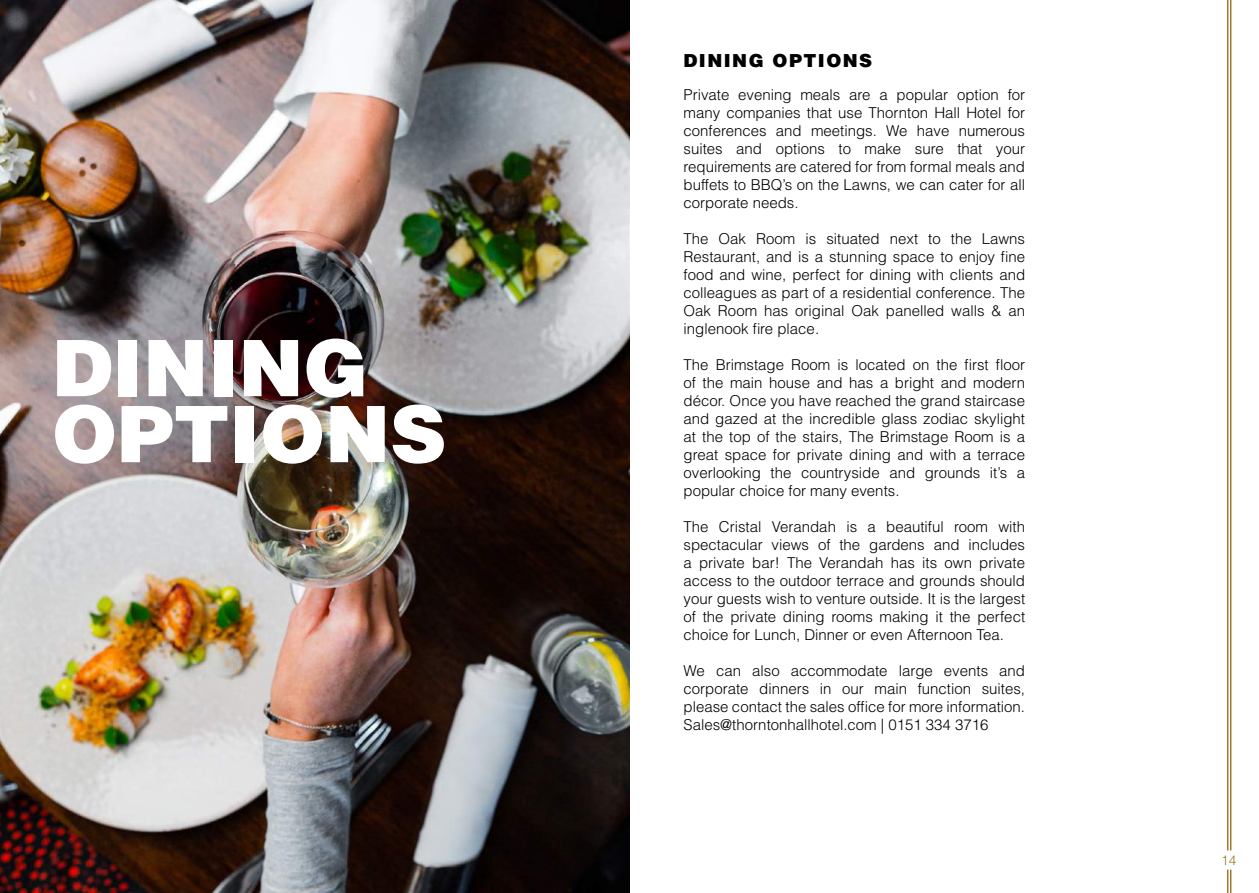
<style>
.page{position:relative;width:1259px;height:893px;background:#fff}
.page>*{position:absolute;margin:0;border:0;box-sizing:border-box;transform-origin:0 0}
.t1{font:900 78px/66px "Helvetica LT Std";color:#fff}
.t2{font:900 18px "Helvetica LT Std";letter-spacing:.08em;color:#000}
.t3{font:300 15px/18px "Helvetica LT Std";color:#000;text-align:justify}
.t4{font:300 13.5px "Helvetica LT Std";color:#9c782d}
</style>
<div class="page">
<img style="left:0;top:0;width:630px;height:893px">
<hr style="left:1230px;top:0;width:1px;height:850px;background:#9c782d">
<hr style="left:1227px;top:0;width:1px;height:850px;background:#9c782d">
<svg style="left:1227px;top:870px;width:4px;height:23px"></svg>
<h1 class="t1" style="left:52px;top:333px;width:396px">DINING<br>OPTIONS</h1>
<p class="t2" style="left:683px;top:49px;width:190px">DINING OPTIONS</p>
<p class="t3" style="left:683px;top:86px;width:343px">Private evening meals are a popular option for many companies that use Thornton Hall Hotel for conferences and meetings. We have numerous suites and options to make sure that your requirements are catered for from formal meals and buffets to BBQ’s on the Lawns, we can cater for all corporate needs.</p>
<p class="t3" style="left:683px;top:230px;width:343px">The Oak Room is situated next to the Lawns Restaurant, and is a stunning space to enjoy fine food and wine, perfect for dining with clients and colleagues as part of a residential conference. The Oak Room has original Oak panelled walls &amp; an inglenook fire place.</p>
<p class="t3" style="left:683px;top:356px;width:343px">The Brimstage Room is located on the first floor of the main house and has a bright and modern décor. Once you have reached the grand staircase and gazed at the incredible glass zodiac skylight at the top of the stairs, The Brimstage Room is a great space for private dining and with a terrace overlooking the countryside and grounds it’s a popular choice for many events.</p>
<p class="t3" style="left:683px;top:518px;width:343px">The Cristal Verandah is a beautiful room with spectacular views of the gardens and includes a private bar! The Verandah has its own private access to the outdoor terrace and grounds should your guests wish to venture outside. It is the largest of the private dining rooms making it the perfect choice for Lunch, Dinner or even Afternoon Tea.</p>
<p class="t3" style="left:683px;top:662px;width:343px">We can also accommodate large events and corporate dinners in our main function suites, please contact the sales office for more information.<br>Sales@thorntonhallhotel.com | 0151 334 3716</p>
<p class="t4" style="left:1221px;top:852px;width:17px">14</p>
</div>
